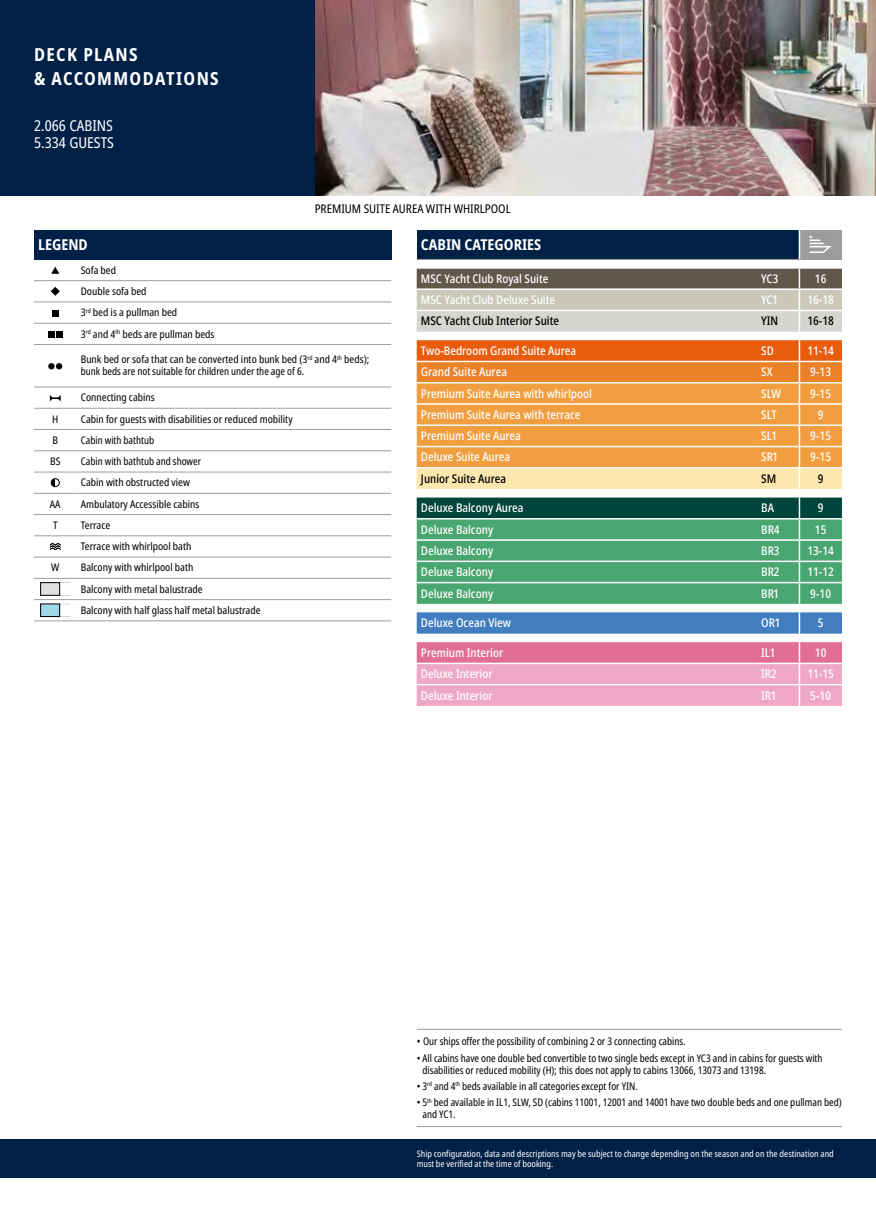
<style>
.page{position:relative;width:876px;height:1212px;background:#fff}
.page>*{position:absolute;margin:0;border:0;box-sizing:border-box;transform-origin:0 0}
.t1{font:700 condensed 18px/24px "Noto Sans";letter-spacing:.075em;color:#fff}
.t2{font:condensed 15px/16.5px "Noto Sans";color:#fff}
.t3{font:700 condensed 15px "Noto Sans";color:#fff}
.t4{font:500 condensed 12px/21.3px "Noto Sans";color:#fff}
.t5{font:500 condensed 12px "Noto Sans";color:#000}
.t6{font:condensed 12px "Noto Sans";color:#000}
.t7{font:condensed 10.5px/21.3px "Noto Sans";color:#000}
.t8{font:condensed 10.5px/12px "Noto Sans";color:#000;scale:.95 1}
.t9{font:condensed 9px/10.5px "Noto Sans";color:#fff}
</style>
<div class="page">
<div style="left:0;top:1140px;width:876px;height:38px;background:#002046"></div>
<img style="left:315px;top:0;width:560px;height:196px">
<div style="left:417px;top:230px;width:382px;height:29px;background:#002046"></div>
<div style="left:799px;top:230px;width:43px;height:29px;background:#9d9d9c"></div>
<hr style="left:417px;top:259px;width:340px;height:1px;background:#9d9d9c">
<hr style="left:757px;top:259px;width:42px;height:1px;background:#9d9d9c">
<hr style="left:799px;top:259px;width:43px;height:1px;background:#9d9d9c">
<svg style="left:799px;top:230px;width:1px;height:29px"></svg>
<svg style="left:417px;top:268px;width:425px;height:64px;background:#b0aca3"></svg>
<svg style="left:417px;top:340px;width:425px;height:149px;background:#f1a151"></svg>
<svg style="left:417px;top:497px;width:425px;height:107px;background:#47996f"></svg>
<svg style="left:417px;top:612px;width:425px;height:22px;background:#4781c1"></svg>
<svg style="left:417px;top:642px;width:425px;height:64px;background:#eb9ab9"></svg>
<svg style="left:810px;top:236px;width:22px;height:17px"></svg>
<hr style="left:875px;top:0;width:1px;height:196px;background:#ededed">
<hr style="left:34px;top:259px;width:43px;height:1px;background:#9d9d9c">
<hr style="left:77px;top:259px;width:314px;height:1px;background:#9d9d9c">
<hr style="left:34px;top:280px;width:43px;height:1px;background:#9d9d9c">
<hr style="left:77px;top:280px;width:314px;height:1px;background:#9d9d9c">
<hr style="left:34px;top:302px;width:43px;height:1px;background:#9d9d9c">
<hr style="left:77px;top:302px;width:314px;height:1px;background:#9d9d9c">
<hr style="left:34px;top:323px;width:43px;height:1px;background:#9d9d9c">
<hr style="left:77px;top:323px;width:314px;height:1px;background:#9d9d9c">
<hr style="left:34px;top:344px;width:43px;height:1px;background:#9d9d9c">
<hr style="left:77px;top:344px;width:314px;height:1px;background:#9d9d9c">
<hr style="left:34px;top:387px;width:43px;height:1px;background:#9d9d9c">
<hr style="left:77px;top:387px;width:314px;height:1px;background:#9d9d9c">
<hr style="left:34px;top:408px;width:43px;height:1px;background:#9d9d9c">
<hr style="left:77px;top:408px;width:314px;height:1px;background:#9d9d9c">
<hr style="left:34px;top:429px;width:43px;height:1px;background:#9d9d9c">
<hr style="left:77px;top:429px;width:314px;height:1px;background:#9d9d9c">
<hr style="left:34px;top:450px;width:43px;height:1px;background:#9d9d9c">
<hr style="left:77px;top:450px;width:314px;height:1px;background:#9d9d9c">
<hr style="left:34px;top:472px;width:43px;height:1px;background:#9d9d9c">
<hr style="left:77px;top:472px;width:314px;height:1px;background:#9d9d9c">
<hr style="left:34px;top:493px;width:43px;height:1px;background:#9d9d9c">
<hr style="left:77px;top:493px;width:314px;height:1px;background:#9d9d9c">
<hr style="left:34px;top:514px;width:43px;height:1px;background:#9d9d9c">
<hr style="left:77px;top:514px;width:314px;height:1px;background:#9d9d9c">
<hr style="left:34px;top:535px;width:43px;height:1px;background:#9d9d9c">
<hr style="left:77px;top:535px;width:314px;height:1px;background:#9d9d9c">
<hr style="left:34px;top:557px;width:43px;height:1px;background:#9d9d9c">
<hr style="left:77px;top:557px;width:314px;height:1px;background:#9d9d9c">
<hr style="left:34px;top:578px;width:43px;height:1px;background:#9d9d9c">
<hr style="left:77px;top:578px;width:314px;height:1px;background:#9d9d9c">
<hr style="left:34px;top:599px;width:43px;height:1px;background:#9d9d9c">
<hr style="left:77px;top:599px;width:314px;height:1px;background:#9d9d9c">
<hr style="left:34px;top:620px;width:43px;height:1px;background:#9d9d9c">
<hr style="left:77px;top:620px;width:314px;height:1px;background:#9d9d9c">
<svg style="left:51px;top:267px;width:8px;height:7px"></svg>
<svg style="left:51px;top:287px;width:9px;height:9px"></svg>
<svg style="left:52px;top:310px;width:6px;height:6px"></svg>
<div style="left:48px;top:331px;width:6px;height:7px;background:#000"></div>
<div style="left:56px;top:331px;width:7px;height:7px;background:#000"></div>
<div style="left:48px;top:363px;width:7px;height:6px;background:#000;border-radius:50%"></div>
<svg style="left:56px;top:363px;width:6px;height:6px"></svg>
<svg style="left:50px;top:395px;width:11px;height:6px"></svg>
<div style="left:51px;top:478px;width:9px;height:9px;border:1px solid #000;border-radius:50%"></div>
<svg style="left:50px;top:543px;width:11px;height:7px"></svg>
<div style="left:41px;top:583px;width:19px;height:12px;background:#dfe1e1"></div>
<div style="left:40px;top:583px;width:20px;height:12px;border:1px solid #000"></div>
<div style="left:41px;top:604px;width:19px;height:12px;background:#9ed7e6"></div>
<div style="left:40px;top:604px;width:20px;height:13px;border:1px solid #000"></div>
<div style="left:0;top:0;width:315px;height:196px;background:#002046"></div>
<hr style="left:417px;top:1029px;width:425px;height:1px;background:#9d9d9c">
<hr style="left:417px;top:1126px;width:425px;height:1px;background:#9d9d9c">
<div style="left:34px;top:230px;width:357px;height:29px;background:#002046"></div>
<h1 class="t1" style="left:34px;top:42px;width:186px">DECK PLANS<br>&amp; ACCOMMODATIONS</h1>
<h2 class="t2" style="left:34px;top:118px;width:81px">2.066 CABINS<br>5.334 GUESTS</h2>
<p class="t6" style="left:315px;top:200px;width:198px">PREMIUM SUITE AUREA WITH WHIRLPOOL</p>
<h2 class="t3" style="left:38px;top:234px;width:51px">LEGEND</h2>
<p class="t7" style="left:81px;top:260px;width:135px">Sofa bed<br>Double sofa bed<br>3<sup>rd</sup> bed is a pullman bed<br>3<sup>rd</sup> and 4<sup>th</sup> beds are pullman beds</p>
<p class="t7" style="left:81px;top:354px;width:290px;line-height:12px">Bunk bed or sofa that can be converted into bunk bed (3<sup>rd</sup> and 4<sup>th</sup> beds); bunk beds are not suitable for children under the age of 6.</p>
<p class="t7" style="left:81px;top:387px;width:213px">Connecting cabins<br>Cabin for guests with disabilities or reduced mobility<br>Cabin with bathtub<br>Cabin with bathtub and shower<br>Cabin with obstructed view<br>Ambulatory Accessible cabins<br>Terrace<br>Terrace with whirlpool bath<br>Balcony with whirlpool bath<br>Balcony with metal balustrade<br>Balcony with half glass half metal balustrade</p>
<p class="t7" style="left:50px;top:408px;width:12px">H<br>B<br>BS</p>
<p class="t7" style="left:50px;top:493px;width:12px">AA<br>T</p>
<p class="t7" style="left:51px;top:557px;width:10px">W</p>
<h2 class="t3" style="left:421px;top:234px;width:122px">CABIN CATEGORIES</h2>
<p class="t4" style="left:421px;top:268px;width:136px">MSC Yacht Club Royal Suite<br>MSC Yacht Club Deluxe Suite</p>
<p class="t5" style="left:421px;top:313px;width:140px">MSC Yacht Club Interior Suite</p>
<p class="t4" style="left:421px;top:340px;width:173px">Two-Bedroom Grand Suite Aurea<br>Grand Suite Aurea<br>Premium Suite Aurea with whirlpool<br>Premium Suite Aurea with terrace<br>Premium Suite Aurea<br>Deluxe Suite Aurea</p>
<p class="t5" style="left:421px;top:470px;width:87px">Junior Suite Aurea</p>
<p class="t4" style="left:421px;top:498px;width:104px">Deluxe Balcony Aurea<br>Deluxe Balcony<br>Deluxe Balcony<br>Deluxe Balcony<br>Deluxe Balcony</p>
<p class="t4" style="left:421px;top:613px;width:91px">Deluxe Ocean View</p>
<p class="t4" style="left:421px;top:642px;width:84px">Premium Interior<br>Deluxe Interior<br>Deluxe Interior</p>
<p class="t4" style="left:761px;top:268px;width:19px">YC3</p>
<p class="t4" style="left:815px;top:268px;width:13px">16</p>
<p class="t4" style="left:761px;top:289px;width:18px">YC1</p>
<p class="t4" style="left:807px;top:289px;width:28px">16-18</p>
<p class="t5" style="left:761px;top:313px;width:19px">YIN</p>
<p class="t5" style="left:807px;top:313px;width:28px">16-18</p>
<p class="t4" style="left:761px;top:340px;width:14px">SD</p>
<p class="t4" style="left:807px;top:340px;width:28px">11-14</p>
<p class="t4" style="left:761px;top:362px;width:13px">SX</p>
<p class="t4" style="left:810px;top:362px;width:22px">9-13</p>
<p class="t4" style="left:761px;top:383px;width:21px">SLW</p>
<p class="t4" style="left:810px;top:383px;width:22px">9-15</p>
<p class="t4" style="left:761px;top:404px;width:17px">SLT</p>
<p class="t4" style="left:818px;top:404px;width:7px">9</p>
<p class="t4" style="left:761px;top:425px;width:17px">SL1</p>
<p class="t4" style="left:810px;top:425px;width:22px">9-15</p>
<p class="t4" style="left:761px;top:447px;width:18px">SR1</p>
<p class="t4" style="left:810px;top:447px;width:22px">9-15</p>
<p class="t5" style="left:761px;top:470px;width:16px">SM</p>
<p class="t5" style="left:818px;top:470px;width:7px">9</p>
<p class="t4" style="left:761px;top:498px;width:14px">BA</p>
<p class="t4" style="left:818px;top:498px;width:7px">9</p>
<p class="t4" style="left:761px;top:519px;width:20px">BR4</p>
<p class="t4" style="left:815px;top:519px;width:13px">15</p>
<p class="t4" style="left:761px;top:540px;width:20px">BR3</p>
<p class="t4" style="left:807px;top:540px;width:28px">13-14</p>
<p class="t4" style="left:761px;top:562px;width:20px">BR2</p>
<p class="t4" style="left:807px;top:562px;width:28px">11-12</p>
<p class="t4" style="left:761px;top:583px;width:19px">BR1</p>
<p class="t4" style="left:810px;top:583px;width:22px">9-10</p>
<p class="t4" style="left:761px;top:613px;width:20px">OR1</p>
<p class="t4" style="left:818px;top:613px;width:7px">5</p>
<p class="t4" style="left:761px;top:642px;width:15px">IL1</p>
<p class="t4" style="left:815px;top:642px;width:13px">10</p>
<p class="t4" style="left:761px;top:664px;width:17px">IR2</p>
<p class="t4" style="left:807px;top:664px;width:28px">11-15</p>
<p class="t4" style="left:761px;top:685px;width:16px">IR1</p>
<p class="t4" style="left:810px;top:685px;width:22px">5-10</p>
<p class="t8" style="left:417px;top:1036px;width:285px">• Our ships offer the possibility of combining 2 or 3 connecting cabins.</p>
<p class="t8" style="left:423px;top:1052px;width:422px;text-indent:-6px">• All cabins have one double bed convertible to two single beds except in YC3 and in cabins for guests with disabilities or reduced mobility (H); this does not apply to cabins 13066, 13073 and 13198.</p>
<p class="t8" style="left:417px;top:1080px;width:234px">• 3<sup>rd</sup> and 4<sup>th</sup> beds available in all categories except for YIN.</p>
<p class="t8" style="left:423px;top:1096px;width:443px;text-indent:-6px">• 5<sup>th</sup> bed available in IL1, SLW, SD (cabins 11001, 12001 and 14001 have two double beds and one pullman bed) and YC1.</p>
<p class="t9" style="left:417px;top:1148px;width:419px">Ship configuration, data and descriptions may be subject to change depending on the season and on the destination and must be verified at the time of booking.</p>
</div>
